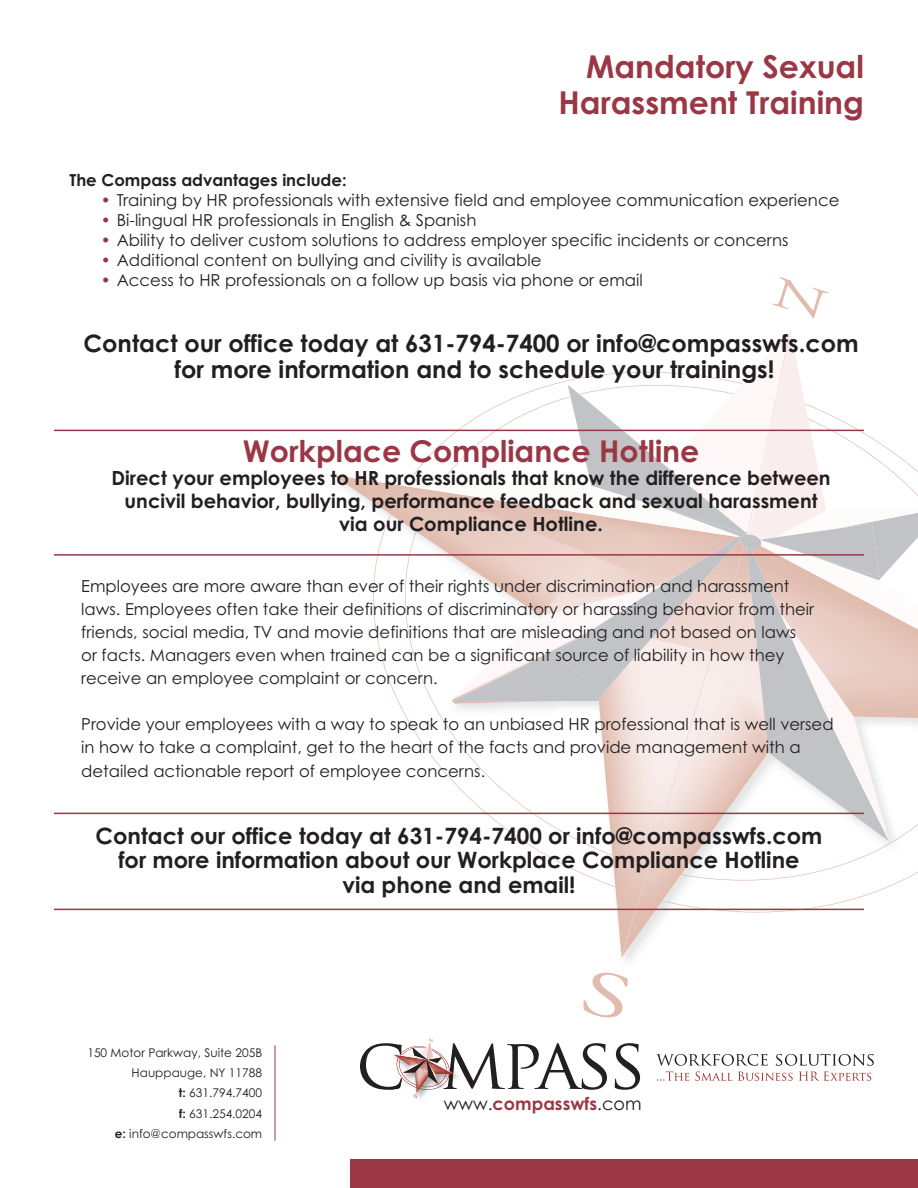
<style>
.page{position:relative;width:918px;height:1188px;background:#fff}
.page>*{position:absolute;margin:0;border:0;box-sizing:border-box;transform-origin:0 0}
.t1{font:700 31.5px/36.3px "Century Gothic";color:#9b3744;text-align:right}
.t2{font:700 30px "Century Gothic";color:#9b3744}
.t3{font:700 24px/26.1px "Century Gothic";color:#231f20;text-align:center}
.t4{font:700 22.5px/24.6px "Century Gothic";color:#231f20;text-align:center}
.t5{font:700 19.5px/23.1px "Century Gothic";color:#231f20;text-align:center}
.t6{font:700 17.55px "Century Gothic";color:#9b3744}
.t7{font:16.5px/23.1px "Century Gothic";color:#231f20}
.t8{font:700 16.5px "Century Gothic";color:#231f20}
.t9{font:12px/20.1px "Century Gothic";color:#231f20;text-align:right}
.s1{color:#9b3744}
.s2{font-weight:700}
.s3{font-weight:400;color:#231f20}
</style>
<div class="page">
<img style="left:332px;top:722px;width:586px;height:235px">
<svg style="left:332px;top:429px;width:120px;height:293px"></svg>
<img style="left:622px;top:841px;width:122px;height:117px">
<svg style="left:583px;top:973px;width:45px;height:44px"></svg>
<svg style="left:772px;top:277px;width:57px;height:41px"></svg>
<svg style="left:452px;top:330px;width:466px;height:511px"></svg>
<div style="left:350px;top:1159px;width:568px;height:29px;background:#9b3744"></div>
<svg style="left:615px;top:1043px;width:25px;height:47px"></svg>
<svg style="left:656px;top:1054px;width:218px;height:27px"></svg>
<svg style="left:360px;top:1039px;width:247px;height:59px"></svg>
<hr style="left:275px;top:1045px;width:1px;height:96px;background:#9b3744">
<hr style="left:54px;top:430px;width:810px;height:1px;background:#9b3744">
<hr style="left:54px;top:554px;width:810px;height:2px;background:#9b3744">
<hr style="left:54px;top:813px;width:810px;height:1px;background:#9b3744">
<hr style="left:54px;top:909px;width:810px;height:1px;background:#9b3744">
<h1 class="t1" style="left:558px;top:49px;width:307px">Mandatory Sexual<br>Harassment Training</h1>
<p class="t8" style="left:69px;top:170px;width:279px">The Compass advantages include:</p>
<p class="t7" style="left:101px;top:188px;width:740px"><span class="s1">•</span> Training by HR professionals with extensive field and employee communication experience</p>
<p class="t7" style="left:101px;top:209px;width:377px"><span class="s1">•</span> Bi-lingual HR professionals in English &amp; Spanish</p>
<p class="t7" style="left:101px;top:229px;width:689px"><span class="s1">•</span> Ability to deliver custom solutions to address employer specific incidents or concerns</p>
<p class="t7" style="left:101px;top:249px;width:442px"><span class="s1">•</span> Additional content on bullying and civility is available</p>
<p class="t7" style="left:101px;top:269px;width:543px"><span class="s1">•</span> Access to HR professionals on a follow up basis via phone or email</p>
<h3 class="t3" style="left:84px;top:331px;width:777px">Contact our office today at 631-794-7400 or info@compasswfs.com for more information and to schedule your trainings!</h3>
<h2 class="t2" style="left:243px;top:434px;width:458px">Workplace Compliance Hotline</h2>
<p class="t5" style="left:112px;top:467px;width:721px">Direct your employees to HR professionals that know the difference between uncivil behavior, bullying, performance feedback and sexual harassment via our Compliance Hotline.</p>
<p class="t7" style="left:81px;top:575px;width:734px">Employees are more aware than ever of their rights under discrimination and harassment laws. Employees often take their definitions of discriminatory or harassing behavior from their friends, social media, TV and movie definitions that are misleading and not based on laws or facts. Managers even when trained can be a significant source of liability in how they receive an employee complaint or concern.</p>
<p class="t7" style="left:81px;top:713px;width:754px">Provide your employees with a way to speak to an unbiased HR professional that is well versed in how to take a complaint, get to the heart of the facts and provide management with a detailed actionable report of employee concerns.</p>
<h3 class="t4" style="left:96px;top:824px;width:728px">Contact our office today at 631-794-7400 or info@compasswfs.com for more information about our Workplace Compliance Hotline<br>via phone and email!</h3>
<p class="t9" style="left:87px;top:1043px;width:176px">150 Motor Parkway, Suite 205B<br>Hauppauge, NY 11788<br><span class="s2">t:</span> 631.794.7400<br><span class="s2">f:</span> 631.254.0204<br><span class="s2">e:</span> info@compasswfs.com</p>
<p class="t6" style="left:444px;top:1094px;width:199px"><span class="s3">www.</span>compasswfs<span class="s3">.com</span></p>
</div>
